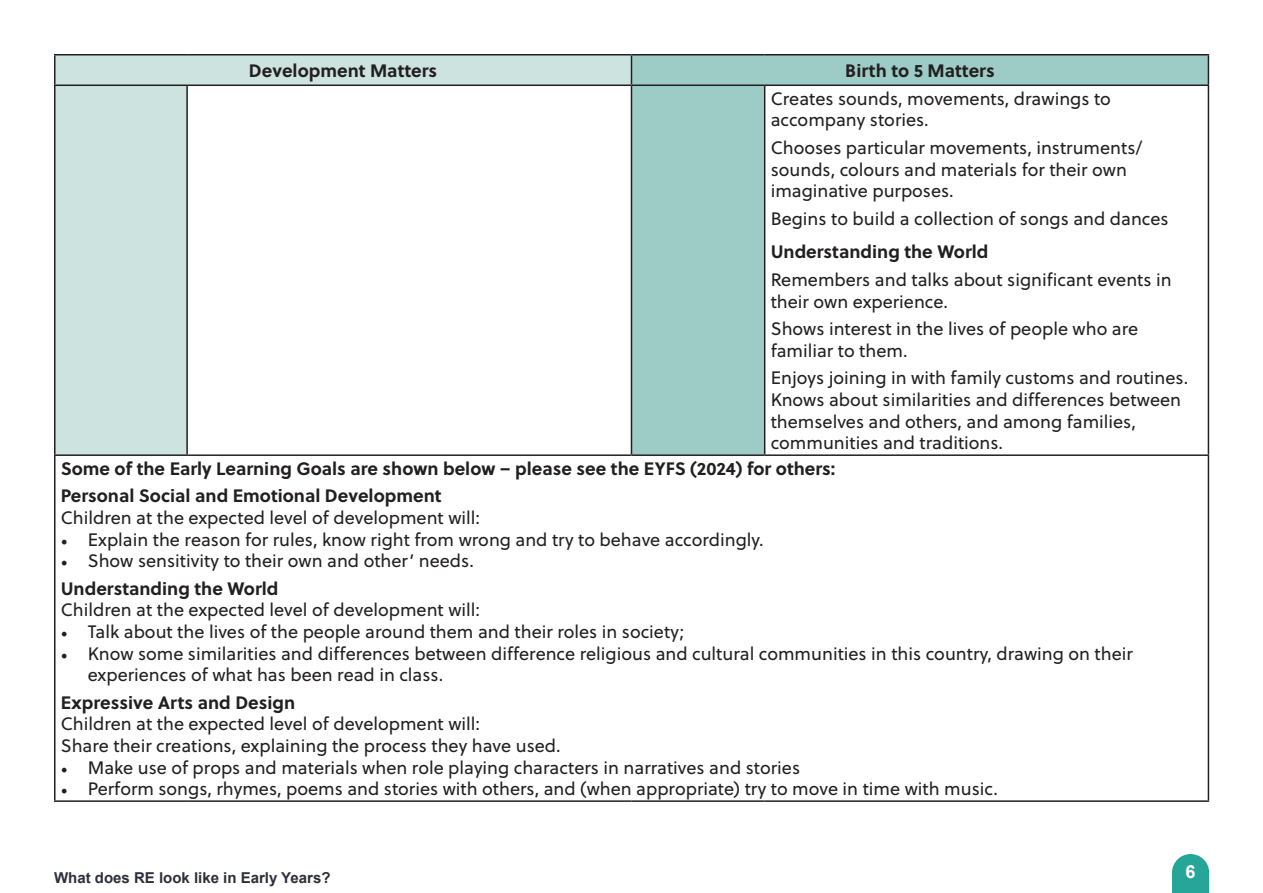
<style>
.page{position:relative;width:1263px;height:893px;background:#fff}
.page>*{position:absolute;margin:0;border:0;box-sizing:border-box;transform-origin:0 0}
.t1{font:18px/21.6px "Soleil";color:#231f20}
.t2{font:700 18px "Soleil";color:#231f20}
.t3{font:700 18px "Arial";color:#fff}
.t4{font:700 15px "Arial";color:#2d2f3b}
.s1{font-family:"Minion Pro"}
</style>
<div class="page">
<svg style="left:1172px;top:854px;width:37px;height:39px"></svg>
<svg style="left:56px;top:56px;width:575px;height:398px"></svg>
<svg style="left:632px;top:56px;width:576px;height:398px"></svg>
<hr style="left:54px;top:54px;width:133px;height:2px;background:#231f20">
<hr style="left:54px;top:55px;width:2px;height:30px;background:#231f20">
<hr style="left:187px;top:54px;width:444px;height:2px;background:#231f20">
<hr style="left:631px;top:54px;width:134px;height:2px;background:#231f20">
<hr style="left:631px;top:55px;width:1px;height:30px;background:#231f20">
<hr style="left:765px;top:54px;width:444px;height:2px;background:#231f20">
<hr style="left:1208px;top:55px;width:1px;height:30px;background:#231f20">
<hr style="left:54px;top:85px;width:133px;height:1px;background:#231f20">
<hr style="left:54px;top:86px;width:2px;height:368px;background:#231f20">
<hr style="left:187px;top:85px;width:444px;height:1px;background:#231f20">
<hr style="left:186px;top:86px;width:2px;height:368px;background:#231f20">
<hr style="left:631px;top:85px;width:134px;height:1px;background:#231f20">
<hr style="left:631px;top:86px;width:1px;height:368px;background:#231f20">
<hr style="left:765px;top:85px;width:444px;height:1px;background:#231f20">
<hr style="left:764px;top:86px;width:1px;height:368px;background:#231f20">
<hr style="left:1208px;top:86px;width:1px;height:368px;background:#231f20">
<hr style="left:54px;top:454px;width:133px;height:2px;background:#231f20">
<hr style="left:54px;top:456px;width:2px;height:344px;background:#231f20">
<hr style="left:187px;top:454px;width:444px;height:2px;background:#231f20">
<hr style="left:631px;top:454px;width:134px;height:2px;background:#231f20">
<hr style="left:765px;top:454px;width:444px;height:2px;background:#231f20">
<hr style="left:1208px;top:456px;width:1px;height:344px;background:#231f20">
<hr style="left:54px;top:800px;width:133px;height:2px;background:#231f20">
<hr style="left:187px;top:800px;width:444px;height:2px;background:#231f20">
<hr style="left:631px;top:800px;width:134px;height:2px;background:#231f20">
<hr style="left:765px;top:800px;width:444px;height:2px;background:#231f20">
<p class="t2" style="left:249px;top:56px;width:190px">Development Matters</p>
<p class="t2" style="left:845px;top:56px;width:151px">Birth to 5 Matters</p>
<p class="t1" style="left:771px;top:87px;width:342px">Creates sounds, movements, drawings to accompany stories.</p>
<p class="t1" style="left:771px;top:136px;width:373px">Chooses particular movements, instruments/ sounds, colours and materials for their own imaginative purposes.</p>
<p class="t1" style="left:771px;top:207px;width:399px">Begins to build a collection of songs and dances</p>
<p class="t2" style="left:771px;top:238px;width:219px">Understanding the World</p>
<p class="t1" style="left:771px;top:268px;width:402px">Remembers and talks about significant events in their own experience.</p>
<p class="t1" style="left:771px;top:318px;width:369px">Shows interest in the lives of people who are familiar to them.</p>
<p class="t1" style="left:771px;top:367px;width:419px">Enjoys joining in with family customs and routines.<br>Knows about similarities and differences between themselves and others, and among families, communities and traditions.</p>
<p class="t2" style="left:61px;top:454px;width:776px">Some of the Early Learning Goals are shown below – please see the EYFS (2024) for others:</p>
<p class="t2" style="left:61px;top:482px;width:382px">Personal Social and Emotional Development</p>
<p class="t1" style="left:61px;top:506px;width:421px">Children at the expected level of development will:</p>
<p class="t1" style="left:61px;top:528px;width:704px"><span class="s1">•</span> Explain the reason for rules, know right from wrong and try to behave accordingly.</p>
<p class="t1" style="left:61px;top:549px;width:415px"><span class="s1">•</span> Show sensitivity to their own and other’ needs.</p>
<p class="t2" style="left:61px;top:574px;width:219px">Understanding the World</p>
<p class="t1" style="left:61px;top:599px;width:421px">Children at the expected level of development will:</p>
<p class="t1" style="left:61px;top:620px;width:625px"><span class="s1">•</span> Talk about the lives of the people around them and their roles in society;</p>
<p class="t1" style="left:88px;top:642px;width:1046px;text-indent:-27px"><span class="s1">•</span> Know some similarities and differences between difference religious and cultural communities in this country, drawing on their experiences of what has been read in class.</p>
<p class="t2" style="left:61px;top:688px;width:236px">Expressive Arts and Design</p>
<p class="t1" style="left:61px;top:713px;width:421px">Children at the expected level of development will:</p>
<p class="t1" style="left:61px;top:734px;width:501px">Share their creations, explaining the process they have used.</p>
<p class="t1" style="left:61px;top:756px;width:741px"><span class="s1">•</span> Make use of props and materials when role playing characters in narratives and stories</p>
<p class="t1" style="left:61px;top:777px;width:939px"><span class="s1">•</span> Perform songs, rhymes, poems and stories with others, and (when appropriate) try to move in time with music.</p>
<p class="t4" style="left:54px;top:867px;width:278px">What does RE look like in Early Years?</p>
<p class="t3" style="left:1185px;top:860px;width:12px">6</p>
</div>
